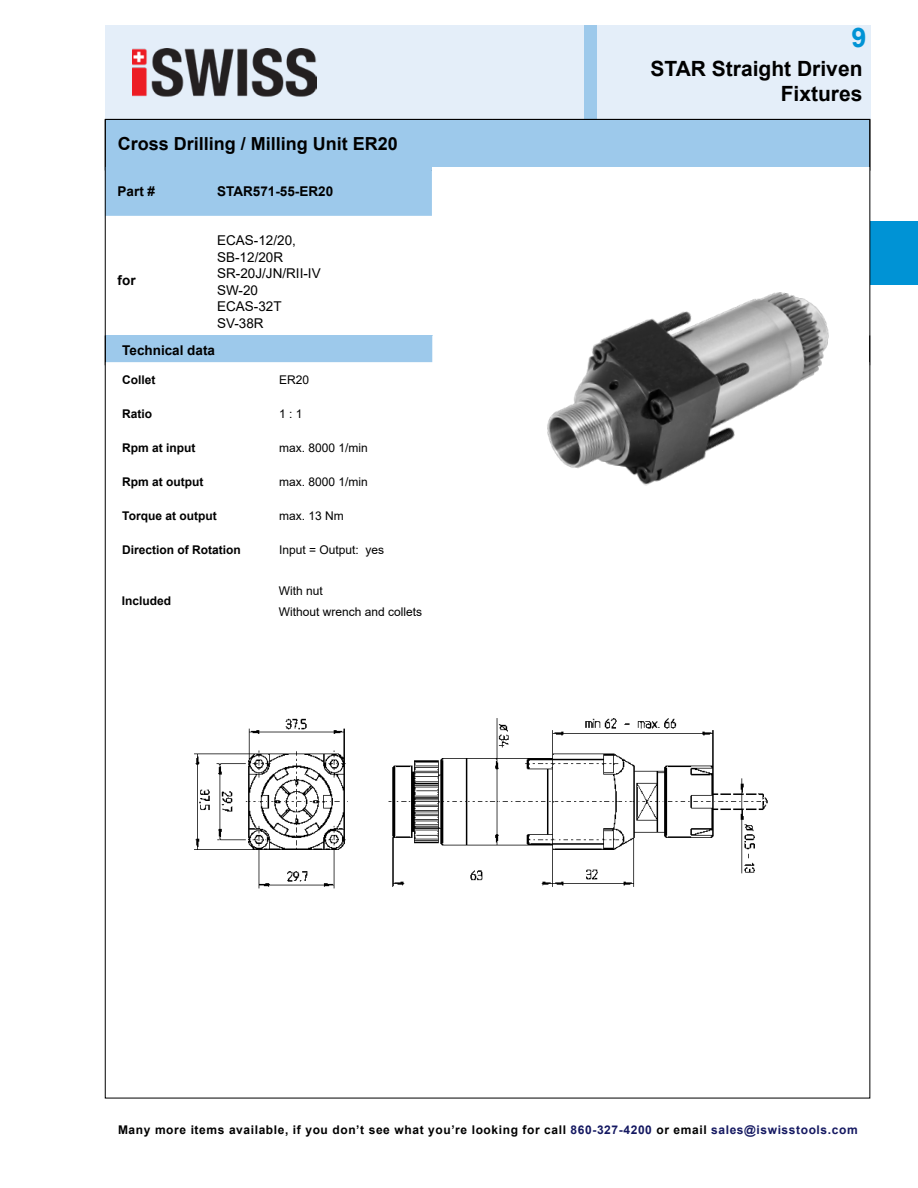
<style>
.page{position:relative;width:918px;height:1188px;background:#fff}
.page>*{position:absolute;margin:0;border:0;box-sizing:border-box;transform-origin:0 0}
.t1{font:700 27px "Arial";color:#0093d5}
.t2{font:700 21px/25px "Arial";color:#000;text-align:right}
.t3{font:700 18px "Arial";color:#000}
.t4{font:13.5px/16.5px "Arial";color:#000}
.t5{font:700 13.5px "Arial";color:#000}
.t6{font:700 12px "Arial";letter-spacing:.05em;color:#000}
.t7{font:12px/21.6px "Arial";color:#000}
.t8{font:700 12px "Arial";color:#000}
.s1{color:#141861}
</style>
<div class="page">
<div style="left:105px;top:26px;width:766px;height:93px;background:#e4eef9"></div>
<div style="left:585px;top:26px;width:12px;height:93px;background:#9dc9eb"></div>
<img style="left:132px;top:48px;width:185px;height:48px">
<div style="left:871px;top:222px;width:47px;height:63px;background:#0093d5"></div>
<div style="left:107px;top:121px;width:761px;height:95px;background:#9dc9eb"></div>
<div style="left:432px;top:167px;width:437px;height:52px;background:#fff"></div>
<div style="left:105px;top:336px;width:327px;height:29px;background:#9dc9eb"></div>
<svg style="left:107px;top:362px;width:325px;height:3px"></svg>
<img style="left:547px;top:292px;width:282px;height:194px">
<img style="left:194px;top:718px;width:574px;height:171px">
<h3 class="t3" style="left:118px;top:131px;width:281px">Cross Drilling / Milling Unit ER20</h3>
<p class="t5" style="left:118px;top:182px;width:39px">Part #</p>
<p class="t5" style="left:217px;top:182px;width:118px">STAR571-55-ER20</p>
<p class="t5" style="left:118px;top:270px;width:19px">for</p>
<p class="t4" style="left:217px;top:232px;width:105px">ECAS-12/20,<br>SB-12/20R<br>SR-20J/JN/RII-IV<br>SW-20<br>ECAS-32T<br>SV-38R</p>
<p class="t5" style="left:122px;top:341px;width:94px">Technical data</p>
<p class="t6" style="left:122px;top:371px;width:35px">Collet</p>
<p class="t7" style="left:279px;top:368px;width:32px">ER20</p>
<p class="t6" style="left:122px;top:405px;width:31px">Ratio</p>
<p class="t7" style="left:279px;top:402px;width:25px">1 : 1</p>
<p class="t8" style="left:122px;top:439px;width:75px">Rpm at input</p>
<p class="t7" style="left:279px;top:436px;width:90px">max. 8000 1/min</p>
<p class="t8" style="left:122px;top:473px;width:83px">Rpm at output</p>
<p class="t7" style="left:279px;top:470px;width:90px">max. 8000 1/min</p>
<p class="t8" style="left:122px;top:507px;width:96px">Torque at output</p>
<p class="t7" style="left:279px;top:505px;width:66px">max. 13 Nm</p>
<p class="t8" style="left:122px;top:541px;width:120px">Direction of Rotation</p>
<p class="t7" style="left:279px;top:539px;width:107px">Input = Output: yes</p>
<p class="t8" style="left:122px;top:593px;width:51px">Included</p>
<p class="t7" style="left:279px;top:580px;width:145px">With nut<br>Without wrench and collets</p>
<h1 class="t1" style="left:852px;top:18px;width:17px">9</h1>
<h2 class="t2" style="left:651px;top:57px;width:213px">STAR Straight Driven<br>Fixtures</h2>
<p class="t6" style="left:118px;top:1121px;width:741px">Many more items available, if you don’t see what you’re looking for call <span class="s1">860-327-4200</span> or email <span class="s1">sales@iswisstools.com</span></p>
</div>
